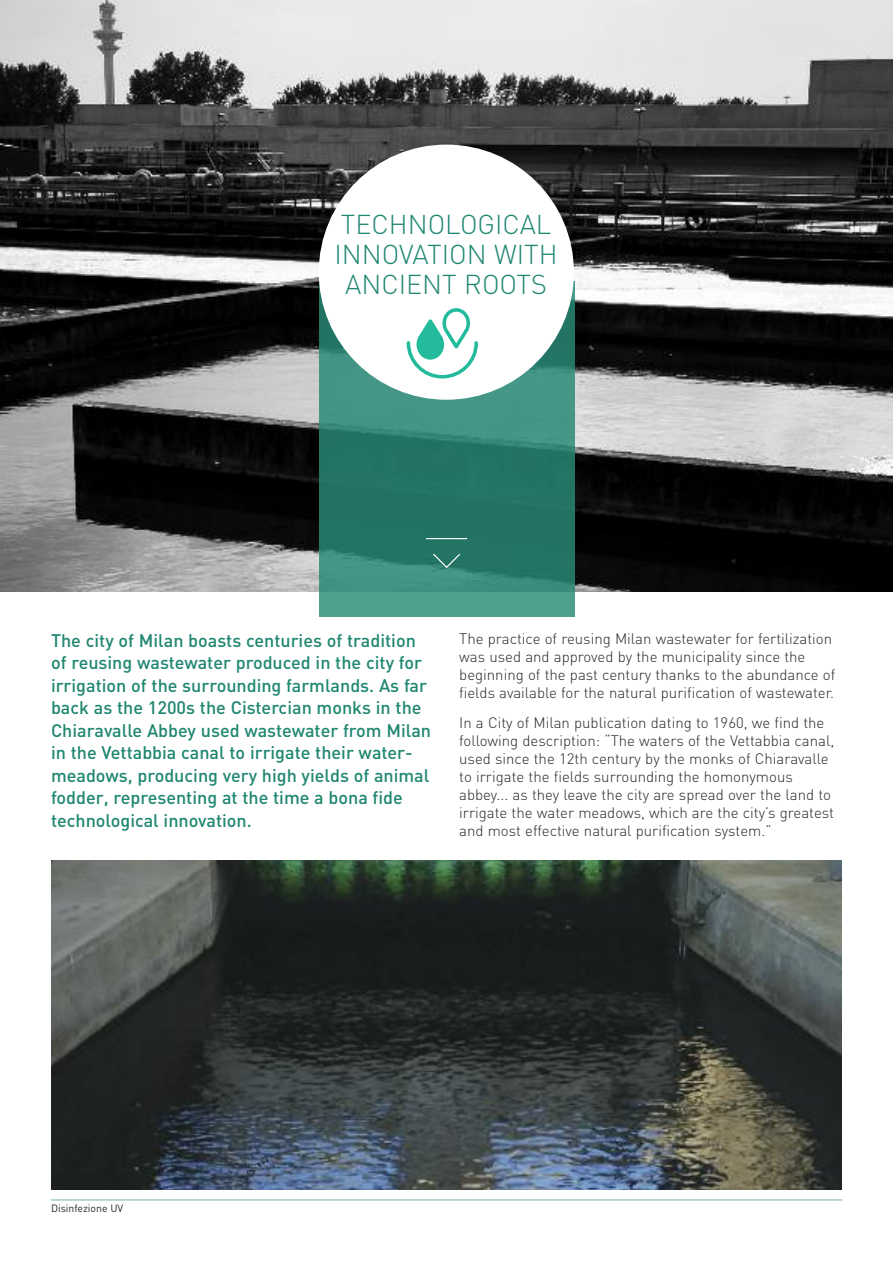
<style>
.page{position:relative;width:893px;height:1263px;background:#fff}
.page>*{position:absolute;margin:0;border:0;box-sizing:border-box;transform-origin:0 0}
.t1{font:300 27px/30px "DIN";color:#208771;text-align:center}
.t2{font:500 18px/22.5px "DIN";color:#208771}
.t3{font:300 15px/18px "DIN";color:#272627}
.t4{font:10.5px "DIN";color:#272627}
</style>
<div class="page">
<img style="left:0;top:0;width:893px;height:591px">
<div style="left:319px;top:591px;width:255px;height:26px;background:#4d9f8e"></div>
<img style="left:319px;top:284px;width:255px;height:307px">
<hr style="left:426px;top:538px;width:41px;height:1px;background:#fff">
<svg style="left:432px;top:552px;width:29px;height:17px"></svg>
<img style="left:51px;top:861px;width:791px;height:329px">
<div style="left:319px;top:145px;width:255px;height:255px;background:#fff;border-radius:50%"></div>
<svg style="left:407px;top:308px;width:71px;height:70px"></svg>
<hr style="left:51px;top:1200px;width:791px;height:1px;background:#71bb9d">
<h1 class="t1" style="left:334px;top:212px;width:225px">TECHNOLOGICAL<br>INNOVATION WITH<br>ANCIENT ROOTS</h1>
<p class="t2" style="left:51px;top:631px;width:382px">The city of Milan boasts centuries of tradition of reusing wastewater produced in the city for irrigation of the surrounding farmlands. As far back as the 1200s the Cistercian monks in the Chiaravalle Abbey used wastewater from Milan in the Vettabbia canal to irrigate their water&shy;meadows, producing very high yields of animal fodder, representing at the time a bona fide technological innovation.</p>
<p class="t3" style="left:459px;top:631px;width:378px">The practice of reusing Milan wastewater for fertilization was used and approved by the municipality since the beginning of the past century thanks to the abundance of fields available for the natural purification of wastewater.</p>
<p class="t3" style="left:459px;top:715px;width:376px">In a City of Milan publication dating to 1960, we find the following description: “The waters of the Vettabbia canal, used since the 12th century by the monks of Chiaravalle to irrigate the fields surrounding the homonymous abbey... as they leave the city are spread over the land to irrigate the water meadows, which are the city’s greatest and most effective natural purification system.”</p>
<p class="t4" style="left:51px;top:1204px;width:74px">Disinfezione UV</p>
</div>
